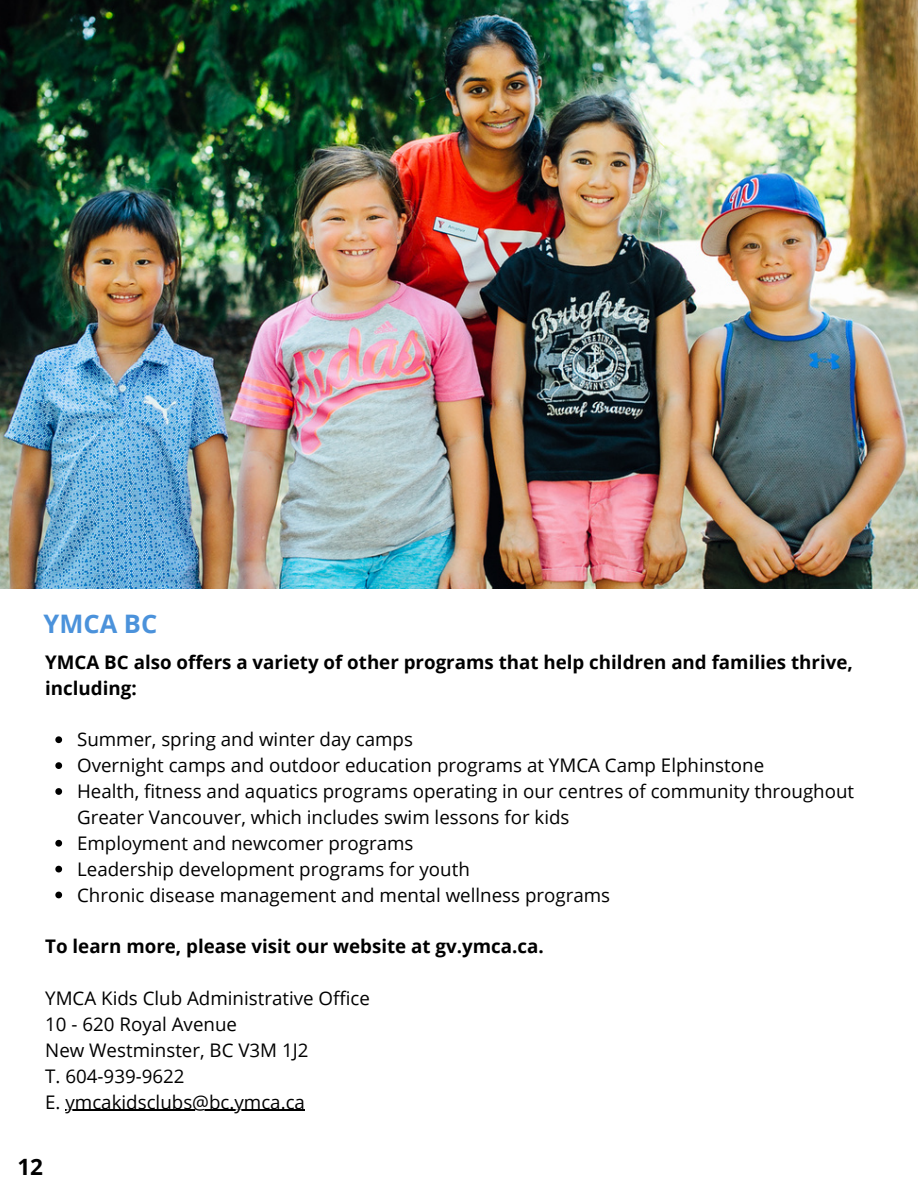
<style>
.page{position:relative;width:918px;height:1188px;background:#fff}
.page>*{position:absolute;margin:0;border:0;box-sizing:border-box;transform-origin:0 0}
.t1{font:700 25.5px "Open Sans";color:#4b92db}
.t2{font:700 22.5px "Open Sans";color:#000}
.t3{font:18.75px/25.8px "Open Sans";color:#000}
.t4{font:700 18.75px/25.8px "Open Sans";color:#000}
</style>
<div class="page">
<svg style="left:55px;top:736px;width:7px;height:7px"></svg>
<svg style="left:55px;top:762px;width:7px;height:7px"></svg>
<svg style="left:55px;top:788px;width:7px;height:7px"></svg>
<svg style="left:55px;top:840px;width:7px;height:7px"></svg>
<svg style="left:55px;top:866px;width:7px;height:6px"></svg>
<svg style="left:55px;top:892px;width:7px;height:6px"></svg>
<hr style="left:66px;top:1110px;width:56px;height:1px;background:#000">
<hr style="left:122px;top:1110px;width:183px;height:1px;background:#000">
<img style="left:0;top:0;width:918px;height:588px">
<p class="t1" style="left:43px;top:605px;width:115px">YMCA BC</p>
<p class="t4" style="left:45px;top:649px;width:809px">YMCA BC also offers a variety of other programs that help children and families thrive, including:</p>
<p class="t3" style="left:77px;top:726px;width:337px">Summer, spring and winter day camps</p>
<p class="t3" style="left:77px;top:752px;width:689px">Overnight camps and outdoor education programs at YMCA Camp Elphinstone</p>
<p class="t3" style="left:77px;top:778px;width:779px">Health, fitness and aquatics programs operating in our centres of community throughout<br>Greater Vancouver, which includes swim lessons for kids</p>
<p class="t3" style="left:77px;top:830px;width:338px">Employment and newcomer programs</p>
<p class="t3" style="left:77px;top:856px;width:394px">Leadership development programs for youth</p>
<p class="t3" style="left:77px;top:882px;width:535px">Chronic disease management and mental wellness programs</p>
<p class="t4" style="left:45px;top:933px;width:500px">To learn more, please visit our website at gv.ymca.ca.</p>
<p class="t3" style="left:45px;top:985px;width:326px">YMCA Kids Club Administrative Office</p>
<p class="t3" style="left:45px;top:1011px;width:193px">10 - 620 Royal Avenue</p>
<p class="t3" style="left:45px;top:1037px;width:265px">New Westminster, BC V3M 1J2</p>
<p class="t3" style="left:45px;top:1063px;width:141px">T. 604-939-9622</p>
<p class="t3" style="left:45px;top:1089px;width:261px">E. ymcakidsclubs@bc.ymca.ca</p>
<p class="t2" style="left:17px;top:1151px;width:27px">12</p>
</div>
